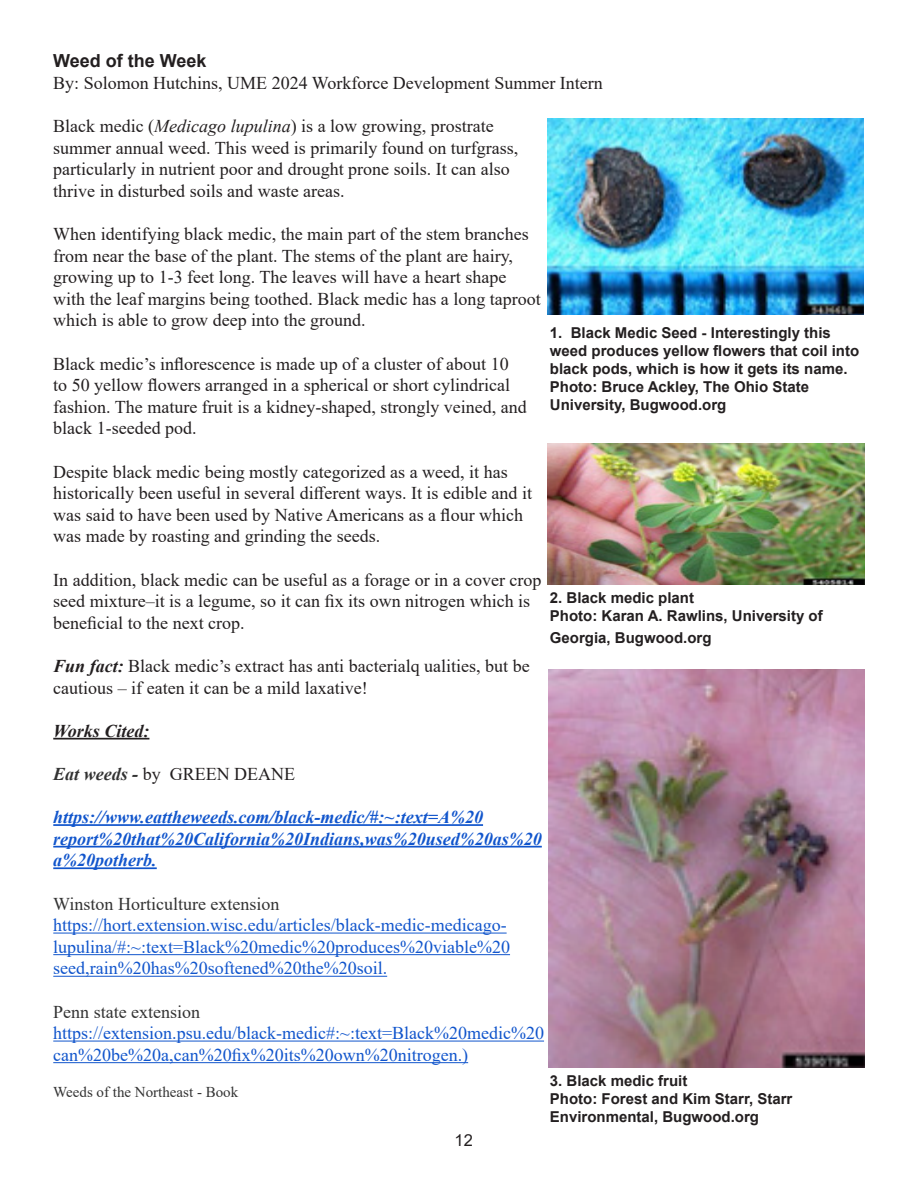
<style>
.page{position:relative;width:918px;height:1188px;background:#fff}
.page>*{position:absolute;margin:0;border:0;box-sizing:border-box;transform-origin:0 0}
.t1{font:18px/21.6px "Times New Roman";color:#231f20}
.t2{font:18px/21.6px "Times New Roman";color:#15c}
.t3{font:italic 700 18px/21.6px "Times New Roman";color:#15c}
.t4{font:18px "Times New Roman";color:#333}
.t5{font:700 18px "Arial";color:#231f20}
.t6{font:italic 700 18px "Times New Roman";color:#231f20}
.t7{font:16.5px "Arial";color:#231f20}
.t8{font:700 15px/18px "Arial";color:#231f20}
.t9{font:15px "Times New Roman";color:#333}
.s1{font-style:italic}
.s2{font-weight:700;font-style:italic}
.s3{font-weight:700;font-style:italic;color:#333}
</style>
<div class="page">
<hr style="left:53px;top:738px;width:96px;height:2px;background:#231f20">
<hr style="left:53px;top:824px;width:430px;height:2px;background:#15c">
<hr style="left:53px;top:846px;width:489px;height:2px;background:#15c">
<hr style="left:53px;top:867px;width:104px;height:2px;background:#15c">
<hr style="left:53px;top:933px;width:454px;height:1px;background:#15c">
<hr style="left:53px;top:954px;width:457px;height:1px;background:#15c">
<hr style="left:53px;top:976px;width:334px;height:1px;background:#15c">
<hr style="left:53px;top:1041px;width:491px;height:1px;background:#15c">
<hr style="left:53px;top:1062px;width:415px;height:1px;background:#15c">
<img style="left:548px;top:118px;width:316px;height:196px">
<img style="left:548px;top:443px;width:317px;height:142px">
<img style="left:548px;top:670px;width:317px;height:398px">
<p class="t5" style="left:53px;top:48px;width:155px">Weed of the Week</p>
<p class="t1" style="left:53px;top:71px;width:551px">By: Solomon Hutchins, UME 2024 Workforce Development Summer Intern</p>
<p class="t1" style="left:53px;top:115px;width:467px">Black medic (<span class="s1">Medicago lupulina</span>) is a low growing, prostrate summer annual weed. This weed is primarily found on turfgrass, particularly in nutrient poor and drought prone soils. It can also thrive in disturbed soils and waste areas.</p>
<p class="t1" style="left:53px;top:223px;width:489px">When identifying black medic, the main part of the stem branches from near the base of the plant. The stems of the plant are hairy, growing up to 1-3 feet long. The leaves will have a heart shape with the leaf margins being toothed. Black medic has a long taproot which is able to grow deep into the ground.</p>
<p class="t1" style="left:53px;top:352px;width:475px">Black medic’s inflorescence is made up of a cluster of about 10 to 50 yellow flowers arranged in a spherical or short cylindrical fashion. The mature fruit is a kidney-shaped, strongly veined, and black 1-seeded pod.</p>
<p class="t1" style="left:53px;top:460px;width:480px">Despite black medic being mostly categorized as a weed, it has historically been useful in several different ways. It is edible and it was said to have been used by Native Americans as a flour which was made by roasting and grinding the seeds.</p>
<p class="t1" style="left:53px;top:568px;width:490px">In addition, black medic can be useful as a forage or in a cover crop seed mixture–it is a legume, so it can fix its own nitrogen which is beneficial to the next crop.</p>
<p class="t1" style="left:53px;top:655px;width:478px"><span class="s2">Fun fact:</span> Black medic’s extract has anti bacterialq ualities, but be cautious – if eaten it can be a mild laxative!</p>
<p class="t6" style="left:53px;top:718px;width:98px">Works Cited:</p>
<p class="t1" style="left:53px;top:763px;width:243px"><span class="s3">Eat weeds -</span> by GREEN DEANE</p>
<p class="t3" style="left:53px;top:806px;width:490px">https://www.eattheweeds.com/black-medic/#:~:text=A%20 report%20that%20California%20Indians,was%20used%20as%20 a%20potherb.</p>
<p class="t4" style="left:53px;top:891px;width:228px">Winston Horticulture extension</p>
<p class="t2" style="left:53px;top:914px;width:458px">https://hort.extension.wisc.edu/articles/black-medic-medicago&shy;lupulina/#:~:text=Black%20medic%20produces%20viable%20 seed,rain%20has%20softened%20the%20soil.</p>
<p class="t4" style="left:53px;top:999px;width:148px">Penn state extension</p>
<p class="t2" style="left:53px;top:1022px;width:492px">https://extension.psu.edu/black-medic#:~:text=Black%20medic%20 can%20be%20a,can%20fix%20its%20own%20nitrogen.)</p>
<p class="t9" style="left:53px;top:1081px;width:187px">Weeds of the Northeast - Book</p>
<p class="t8" style="left:550px;top:324px;width:311px">1. Black Medic Seed - Interestingly this weed produces yellow flowers that coil into black pods, which is how it gets its name.</p>
<p class="t8" style="left:550px;top:378px;width:261px">Photo: Bruce Ackley, The Ohio State<br>University, Bugwood.org</p>
<p class="t8" style="left:550px;top:589px;width:146px">2. Black medic plant</p>
<p class="t8" style="left:550px;top:605px;width:274px;line-height:21.6px">Photo: Karan A. Rawlins, University of<br>Georgia, Bugwood.org</p>
<p class="t8" style="left:550px;top:1071px;width:139px">3. Black medic fruit</p>
<p class="t8" style="left:550px;top:1089px;width:244px">Photo: Forest and Kim Starr, Starr<br>Environmental, Bugwood.org</p>
<p class="t7" style="left:455px;top:1129px;width:20px">12</p>
</div>
